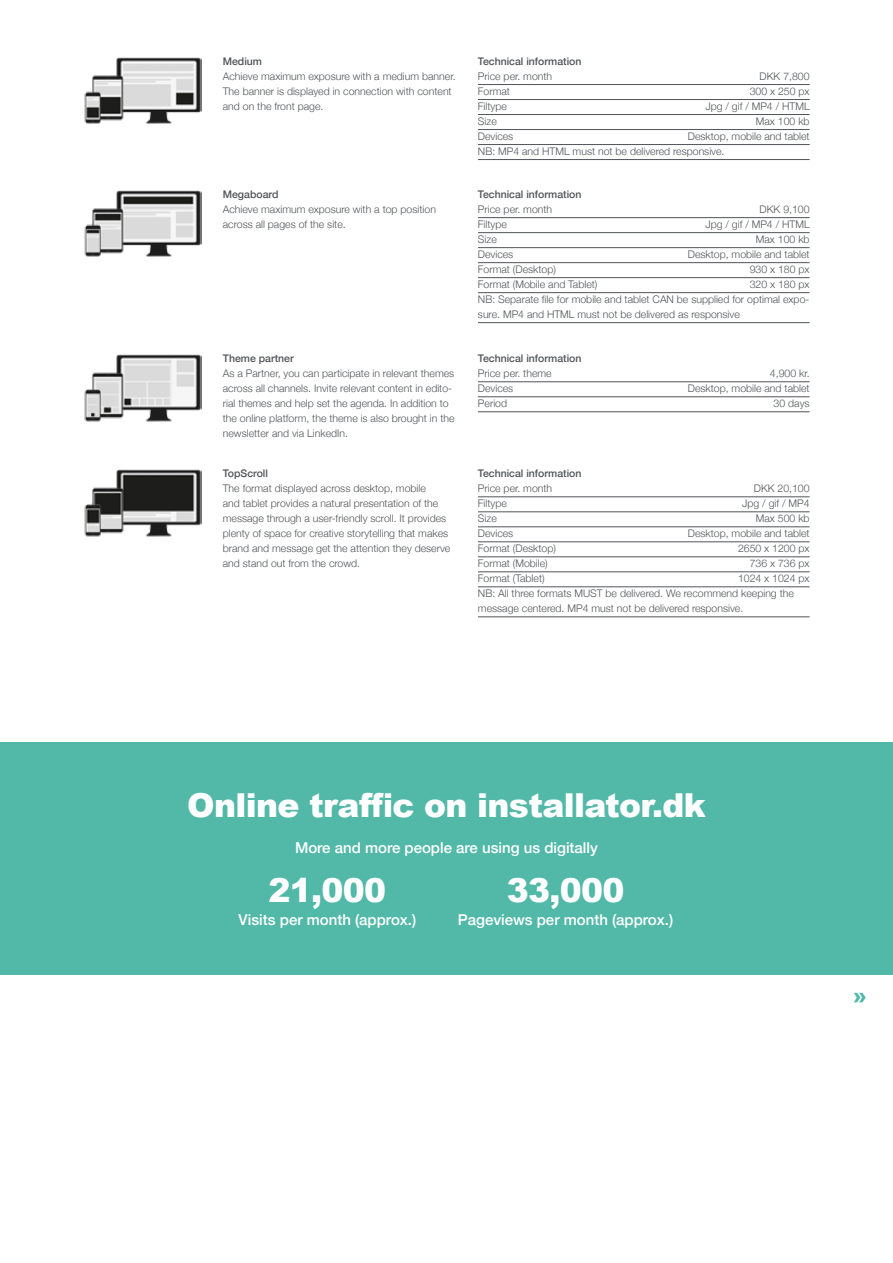
<style>
.page{position:relative;width:893px;height:1263px;background:#fff}
.page>*{position:absolute;margin:0;border:0;box-sizing:border-box;transform-origin:0 0}
.t1{font:900 33px "Arial";letter-spacing:-.02em;color:#fff}
.t2{font:900 21px "Arial";color:#52b9a8}
.t3{font:500 15px "Helvetica Neue";color:#fff}
.t4{font:300 10.5px/15px "Helvetica Neue";color:#515458}
.t5{font:500 10.5px "Helvetica Neue";color:#515458}
</style>
<div class="page">
<img style="left:84px;top:57px;width:118px;height:67px">
<img style="left:84px;top:190px;width:118px;height:67px">
<hr style="left:478px;top:84px;width:332px;height:1px;background:#515458">
<hr style="left:478px;top:99px;width:332px;height:1px;background:#515458">
<hr style="left:478px;top:114px;width:332px;height:1px;background:#515458">
<hr style="left:478px;top:129px;width:332px;height:1px;background:#515458">
<hr style="left:478px;top:144px;width:332px;height:1px;background:#515458">
<hr style="left:478px;top:159px;width:332px;height:1px;background:#515458">
<hr style="left:478px;top:217px;width:332px;height:1px;background:#515458">
<hr style="left:478px;top:232px;width:332px;height:1px;background:#515458">
<hr style="left:478px;top:247px;width:332px;height:1px;background:#515458">
<hr style="left:478px;top:262px;width:332px;height:1px;background:#515458">
<hr style="left:478px;top:277px;width:332px;height:1px;background:#515458">
<hr style="left:478px;top:292px;width:332px;height:1px;background:#515458">
<hr style="left:478px;top:322px;width:332px;height:1px;background:#515458">
<img style="left:84px;top:354px;width:118px;height:68px">
<hr style="left:478px;top:381px;width:332px;height:1px;background:#515458">
<hr style="left:478px;top:396px;width:332px;height:1px;background:#515458">
<hr style="left:478px;top:411px;width:332px;height:1px;background:#515458">
<img style="left:84px;top:469px;width:118px;height:68px">
<hr style="left:478px;top:497px;width:332px;height:1px;background:#515458">
<hr style="left:478px;top:512px;width:332px;height:1px;background:#515458">
<hr style="left:478px;top:527px;width:332px;height:1px;background:#515458">
<hr style="left:478px;top:542px;width:332px;height:1px;background:#515458">
<hr style="left:478px;top:557px;width:332px;height:1px;background:#515458">
<hr style="left:478px;top:572px;width:332px;height:1px;background:#515458">
<hr style="left:478px;top:587px;width:332px;height:1px;background:#515458">
<hr style="left:478px;top:617px;width:332px;height:1px;background:#515458">
<div style="left:0;top:742px;width:893px;height:232px;background:#52b9a8"></div>
<p class="t5" style="left:223px;top:53px;width:41px">Medium</p>
<p class="t4" style="left:223px;top:68px;width:234px">Achieve maximum exposure with a medium banner.<br>The banner is displayed in connection with content and on the front page.</p>
<p class="t5" style="left:223px;top:186px;width:57px">Megaboard</p>
<p class="t4" style="left:223px;top:201px;width:215px">Achieve maximum exposure with a top position across all pages of the site.</p>
<p class="t5" style="left:223px;top:350px;width:72px">Theme partner</p>
<p class="t4" style="left:223px;top:365px;width:233px">As a Partner, you can participate in relevant themes across all channels. Invite relevant content in edito&shy;rial themes and help set the agenda. In addition to the online platform, the theme is also brought in the newsletter and via LinkedIn.</p>
<p class="t5" style="left:223px;top:465px;width:47px">TopScroll</p>
<p class="t4" style="left:223px;top:480px;width:229px">The format displayed across desktop, mobile<br>and tablet provides a natural presentation of the message through a user-friendly scroll. It provides plenty of space for creative storytelling that makes brand and message get the attention they deserve and stand out from the crowd.</p>
<p class="t5" style="left:478px;top:53px;width:105px">Technical information</p>
<p class="t4" style="left:478px;top:68px;width:76px">Price per. month</p>
<p class="t4" style="left:760px;top:68px;width:51px">DKK 7,800</p>
<p class="t4" style="left:478px;top:83px;width:34px">Format</p>
<p class="t4" style="left:750px;top:83px;width:61px">300 x 250 px</p>
<p class="t4" style="left:478px;top:98px;width:30px">Filtype</p>
<p class="t4" style="left:705px;top:98px;width:106px">Jpg / gif / MP4 / HTML</p>
<p class="t4" style="left:478px;top:113px;width:20px">Size</p>
<p class="t4" style="left:756px;top:113px;width:55px">Max 100 kb</p>
<p class="t4" style="left:478px;top:128px;width:37px">Devices</p>
<p class="t4" style="left:478px;top:128px;width:333px;text-indent:210px">Desktop, mobile and tablet<br>NB: MP4 and HTML must not be delivered responsive.</p>
<p class="t5" style="left:478px;top:186px;width:105px">Technical information</p>
<p class="t4" style="left:478px;top:201px;width:76px">Price per. month</p>
<p class="t4" style="left:760px;top:201px;width:51px">DKK 9,100</p>
<p class="t4" style="left:478px;top:216px;width:30px">Filtype</p>
<p class="t4" style="left:705px;top:216px;width:106px">Jpg / gif / MP4 / HTML</p>
<p class="t4" style="left:478px;top:231px;width:20px">Size</p>
<p class="t4" style="left:756px;top:231px;width:55px">Max 100 kb</p>
<p class="t4" style="left:478px;top:246px;width:37px">Devices</p>
<p class="t4" style="left:688px;top:246px;width:123px">Desktop, mobile and tablet</p>
<p class="t4" style="left:478px;top:261px;width:79px">Format (Desktop)</p>
<p class="t4" style="left:750px;top:261px;width:61px">930 x 180 px</p>
<p class="t4" style="left:478px;top:276px;width:121px">Format (Mobile and Tablet)</p>
<p class="t4" style="left:478px;top:276px;width:333px;text-align:justify;text-indent:272px">320 x 180 px NB: Separate file for mobile and tablet CAN be supplied for optimal expo&shy;sure. MP4 and HTML must not be delivered as responsive</p>
<p class="t5" style="left:478px;top:350px;width:105px">Technical information</p>
<p class="t4" style="left:478px;top:365px;width:75px">Price per. theme</p>
<p class="t4" style="left:770px;top:365px;width:41px">4,900 kr.</p>
<p class="t4" style="left:478px;top:380px;width:37px">Devices</p>
<p class="t4" style="left:688px;top:380px;width:123px">Desktop, mobile and tablet</p>
<p class="t4" style="left:478px;top:395px;width:31px">Period</p>
<p class="t4" style="left:774px;top:395px;width:37px">30 days</p>
<p class="t5" style="left:478px;top:465px;width:105px">Technical information</p>
<p class="t4" style="left:478px;top:480px;width:76px">Price per. month</p>
<p class="t4" style="left:754px;top:480px;width:57px">DKK 20,100</p>
<p class="t4" style="left:478px;top:495px;width:30px">Filtype</p>
<p class="t4" style="left:742px;top:495px;width:69px">Jpg / gif / MP4</p>
<p class="t4" style="left:478px;top:510px;width:20px">Size</p>
<p class="t4" style="left:756px;top:510px;width:55px">Max 500 kb</p>
<p class="t4" style="left:478px;top:525px;width:37px">Devices</p>
<p class="t4" style="left:688px;top:525px;width:123px">Desktop, mobile and tablet</p>
<p class="t4" style="left:478px;top:540px;width:79px">Format (Desktop)</p>
<p class="t4" style="left:738px;top:540px;width:73px">2650 x 1200 px</p>
<p class="t4" style="left:478px;top:555px;width:71px">Format (Mobile)</p>
<p class="t4" style="left:750px;top:555px;width:61px">736 x 736 px</p>
<p class="t4" style="left:478px;top:570px;width:68px">Format (Tablet)</p>
<p class="t4" style="left:478px;top:570px;width:333px;text-indent:260px">1024 x 1024 px<br>NB: All three formats MUST be delivered. We recommend keeping the message centered. MP4 must not be delivered responsive.</p>
<h1 class="t1" style="left:187px;top:781px;width:520px">Online traffic on installator.dk</h1>
<h3 class="t3" style="left:295px;top:835px;width:304px">More and more people are using us digitally</h3>
<h1 class="t1" style="left:269px;top:866px;width:119px">21,000</h1>
<h1 class="t1" style="left:507px;top:866px;width:119px">33,000</h1>
<h3 class="t3" style="left:239px;top:907px;width:179px">Visits per month (approx.)</h3>
<h3 class="t3" style="left:458px;top:907px;width:217px">Pageviews per month (approx.)</h3>
<h2 class="t2" style="left:853px;top:980px;width:16px">»</h2>
</div>
